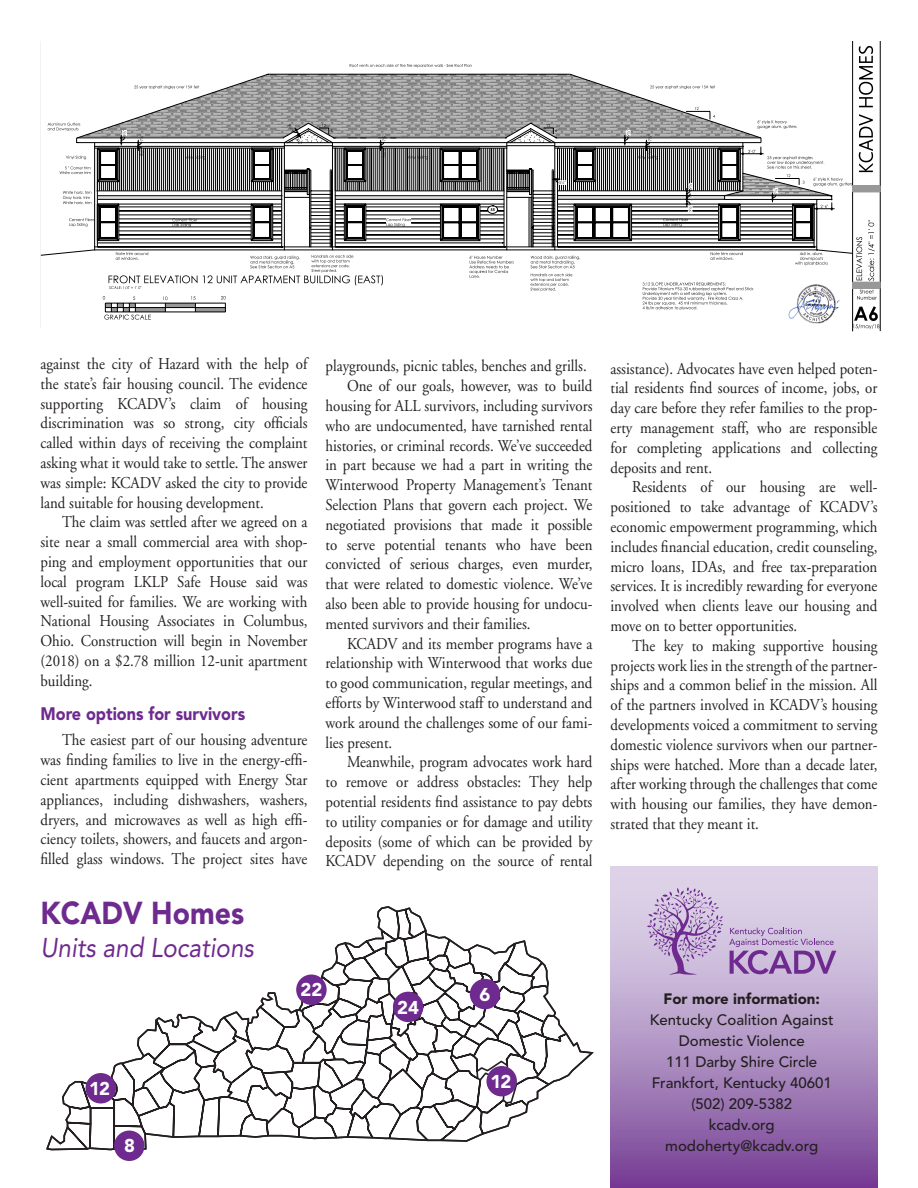
<style>
.page{position:relative;width:918px;height:1188px;background:#fff}
.page>*{position:absolute;margin:0;border:0;box-sizing:border-box;transform-origin:0 0}
.t1{font:900 31.5px "Avenir";color:#6e2a8e;scale:.9 1}
.t2{font:italic 27px "Avenir";color:#6e2a8e;scale:.9 1}
.t3{font:900 18.45px "Avenir";letter-spacing:-.025em;color:#fff}
.Subheads{font:900 18px "Avenir";color:#6e2a8e;scale:.9 1}
.Body{font:16.5px/19.8px "Adobe Garamond";color:#231f20;text-align:justify;scale:.9 1}
.t4{font:500 15px/21px "Avenir";color:#231f20;text-align:center}
.t5{font:900 15px "Avenir";color:#231f20}
</style>
<div class="page">
<hr style="left:880px;top:42px;width:1px;height:289px;background:#000">
<hr style="left:852px;top:42px;width:1px;height:289px;background:#000">
<svg style="left:40px;top:42px;width:841px;height:287px"></svg>
<svg style="left:46px;top:906px;width:548px;height:245px"></svg>
<div style="left:114px;top:1131px;width:31px;height:30px;background:#6e2a8e;border-radius:50%"></div>
<div style="left:86px;top:1073px;width:30px;height:30px;background:#6e2a8e;border-radius:50%"></div>
<div style="left:296px;top:975px;width:31px;height:30px;background:#6e2a8e;border-radius:50%"></div>
<div style="left:393px;top:992px;width:30px;height:30px;background:#6e2a8e;border-radius:50%"></div>
<div style="left:486px;top:1066px;width:31px;height:30px;background:#6e2a8e;border-radius:50%"></div>
<div style="left:470px;top:979px;width:30px;height:30px;background:#6e2a8e;border-radius:50%"></div>
<svg style="left:611px;top:866px;width:267px;height:322px;background:#ae90c2"></svg>
<svg style="left:647px;top:887px;width:76px;height:88px;background:#c0a8d0"></svg>
<svg style="left:729px;top:928px;width:107px;height:46px;background:#b497c7"></svg>
<p class="Body" style="left:40px;top:354px;width:298px">against the city of Hazard with the help of the state’s fair housing council. The evidence supporting KCADV’s claim of housing discrimination was so strong, city officials called within days of receiving the complaint asking what it would take to settle. The answer was simple: KCADV asked the city to provide land suitable for housing development.</p>
<p class="Body" style="left:40px;top:513px;width:298px;text-indent:22px">The claim was settled after we agreed on a site near a small commercial area with shop&shy;ping and employment opportunities that our local program LKLP Safe House said was well-suited for families. We are working with National Housing Associates in Columbus, Ohio. Construction will begin in November (2018) on a $2.78 million 12-unit apartment building.</p>
<p class="Subheads" style="left:40px;top:703px;width:229px">More options for survivors</p>
<p class="Body" style="left:40px;top:731px;width:298px;text-indent:22px">The easiest part of our housing adventure was finding families to live in the energy-effi&shy;cient apartments equipped with Energy Star appliances, including dishwashers, washers, dryers, and microwaves as well as high effi&shy;ciency toilets, showers, and faucets and argon&shy;filled glass windows. The project sites have</p>
<p class="t1" style="left:40px;top:894px;width:228px">KCADV Homes</p>
<p class="t2" style="left:40px;top:932px;width:239px">Units and Locations</p>
<p class="Body" style="left:326px;top:357px;width:292px">playgrounds, picnic tables, benches and grills.</p>
<p class="Body" style="left:326px;top:376px;width:298px;text-indent:22px">One of our goals, however, was to build housing for ALL survivors, including survivors who are undocumented, have tarnished rental histories, or criminal records. We’ve succeeded in part because we had a part in writing the Winterwood Property Management’s Tenant Selection Plans that govern each project. We negotiated provisions that made it possible to serve potential tenants who have been convicted of serious charges, even murder, that were related to domestic violence. We’ve also been able to provide housing for undocu&shy;mented survivors and their families.</p>
<p class="Body" style="left:326px;top:634px;width:298px;text-indent:22px">KCADV and its member programs have a relationship with Winterwood that works due to good communication, regular meetings, and efforts by Winterwood staff to understand and work around the challenges some of our fami&shy;lies present.</p>
<p class="Body" style="left:326px;top:753px;width:298px;text-indent:22px">Meanwhile, program advocates work hard to remove or address obstacles: They help potential residents find assistance to pay debts to utility companies or for damage and utility deposits (some of which can be provided by KCADV depending on the source of rental</p>
<p class="t3" style="left:89px;top:1077px;width:22px">12</p>
<p class="t3" style="left:124px;top:1135px;width:12px">8</p>
<p class="t3" style="left:301px;top:979px;width:23px">22</p>
<p class="t3" style="left:397px;top:996px;width:23px">24</p>
<p class="t3" style="left:479px;top:983px;width:12px">6</p>
<p class="t3" style="left:491px;top:1071px;width:22px">12</p>
<p class="Body" style="left:611px;top:359px;width:298px">assistance). Advocates have even helped poten&shy;tial residents find sources of income, jobs, or day care before they refer families to the prop&shy;erty management staff, who are responsible for completing applications and collecting deposits and rent.</p>
<p class="Body" style="left:611px;top:478px;width:298px;text-indent:22px">Residents of our housing are well&shy;positioned to take advantage of KCADV’s economic empowerment programming, which includes financial education, credit counseling, micro loans, IDAs, and free tax-preparation services. It is incredibly rewarding for everyone involved when clients leave our housing and move on to better opportunities.</p>
<p class="Body" style="left:611px;top:636px;width:298px;text-indent:22px">The key to making supportive housing projects work lies in the strength of the partner&shy;ships and a common belief in the mission. All of the partners involved in KCADV’s housing developments voiced a commitment to serving domestic violence survivors when our partner&shy;ships were hatched. More than a decade later, after working through the challenges that come with housing our families, they have demon&shy;strated that they meant it.</p>
<p class="t5" style="left:664px;top:990px;width:158px">For more information:</p>
<p class="t4" style="left:650px;top:1010px;width:185px">Kentucky Coalition Against<br>Domestic Violence</p>
<p class="t4" style="left:666px;top:1052px;width:153px">111 Darby Shire Circle</p>
<p class="t4" style="left:652px;top:1073px;width:182px">Frankfort, Kentucky 40601</p>
<p class="t4" style="left:691px;top:1094px;width:102px">(502) 209-5382</p>
<p class="t4" style="left:709px;top:1115px;width:67px">kcadv.org</p>
<p class="t4" style="left:665px;top:1136px;width:154px">modoherty@kcadv.org</p>
</div>
